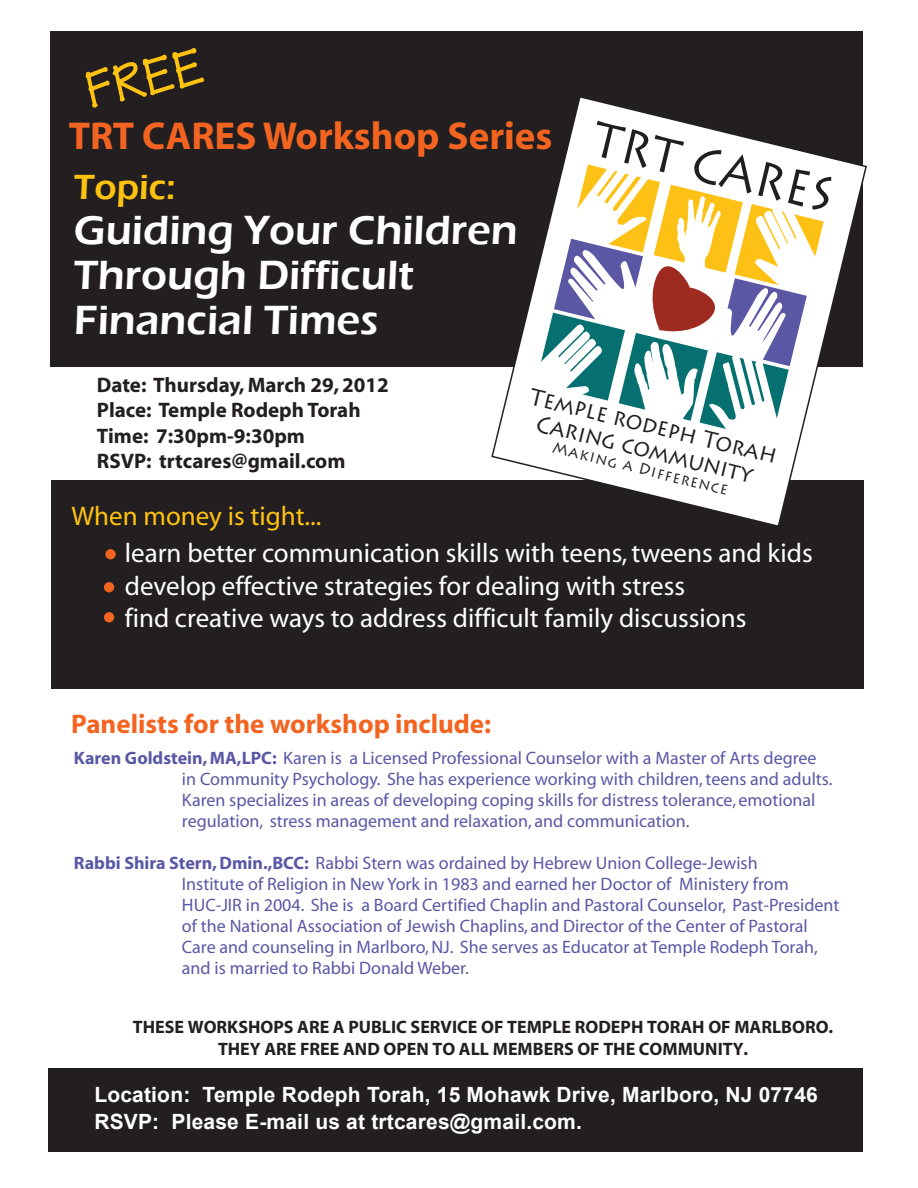
<style>
.page{position:relative;width:918px;height:1188px;background:#fff}
.page>*{position:absolute;margin:0;border:0;box-sizing:border-box;transform-origin:0 0}
.t1{font:54px "Technical Plain";color:#fec210}
.t2{font:49.05px "Lithos Pro";color:#211e1e;scale:.91 1}
.t3{font:600 42px/45px "Eras ITC";color:#fff}
.t4{font:700 39px "Myriad";color:#f36421}
.t5{font:600 36px "Eras ITC";color:#fec210}
.t6{font:27px/32.4px "Myriad";color:#fff}
.t7{font:700 27px "Myriad";color:#f36421}
.t8{font:27px "Myriad";color:#fec210}
.t9{font:23.7px/24.8px "Lithos Pro";color:#211e1e;text-align:center;scale:.91 1}
.t10{font:700 21px/27px "Arial";letter-spacing:.01em;color:#fff}
.t11{font:700 21px/25.5px "Myriad";color:#231f20}
.t12{font:18px/21px "Myriad";color:#5a58a5}
.t13{font:700 18px/22.5px "Myriad";color:#231f20;text-align:center}
.t14{font:15.75px "Lithos Pro";color:#211e1e;scale:.91 1}
.s1{font-weight:700}
</style>
<div class="page">
<div style="left:50px;top:31px;width:813px;height:336px;background:#231f20"></div>
<div style="left:49px;top:1069px;width:814px;height:83px;background:#231f20"></div>
<svg style="left:85px;top:48px;width:119px;height:60px"></svg>
<div style="left:51px;top:480px;width:812px;height:209px;background:#231f20"></div>
<div style="left:105px;top:549px;width:11px;height:10px;background:#f36421;border-radius:50%"></div>
<div style="left:104px;top:612px;width:10px;height:10px;background:#f36421;border-radius:50%"></div>
<div style="left:104px;top:582px;width:10px;height:10px;background:#f36421;border-radius:50%"></div>
<svg style="left:491px;top:97px;width:376px;height:431px"></svg>
<svg style="left:519px;top:157px;width:305px;height:300px"></svg>
<h1 class="t1" style="left:78px;top:59px;width:121px;rotate:-13deg">FREE</h1>
<h3 class="t4" style="left:69px;top:115px;width:485px">TRT CARES Workshop Series</h3>
<h2 class="t2" style="left:601px;top:110px;width:272px;rotate:14deg">TRT CARES</h2>
<h3 class="t5" style="left:74px;top:166px;width:103px">Topic:</h3>
<h3 class="t3" style="left:74px;top:208px;width:445px">Guiding Your Children<br>Through Difficult<br>Financial Times</h3>
<p class="t11" style="left:97px;top:373px;width:293px">Date: Thursday, March 29, 2012<br>Place: Temple Rodeph Torah<br>Time: 7:30pm-9:30pm<br>RSVP: trtcares@gmail.com</p>
<h3 class="t9" style="left:534px;top:383px;width:280px;rotate:14deg">Temple rodeph Torah<br>Caring community</h3>
<p class="t14" style="left:555px;top:438px;width:199px;rotate:14deg">Making a Difference</p>
<h3 class="t8" style="left:72px;top:502px;width:251px">When money is tight...</h3>
<h3 class="t6" style="left:125px;top:538px;width:690px">learn better communication skills with teens, tweens and kids develop effective strategies for dealing with stress<br>find creative ways to address difficult family discussions</h3>
<h3 class="t7" style="left:71px;top:710px;width:422px">Panelists for the workshop include:</h3>
<p class="t12" style="left:182px;top:748px;width:652px;text-indent:-108px"><span class="s1">Karen Goldstein, MA,LPC:</span> Karen is a Licensed Professional Counselor with a Master of Arts degree in Community Psychology. She has experience working with children, teens and adults.<br>Karen specializes in areas of developing coping skills for distress tolerance, emotional regulation, stress management and relaxation, and communication.</p>
<p class="t12" style="left:182px;top:853px;width:659px;text-indent:-108px"><span class="s1">Rabbi Shira Stern, Dmin.,BCC:</span> Rabbi Stern was ordained by Hebrew Union College-Jewish<br>Institute of Religion in New York in 1983 and earned her Doctor of Ministery from HUC-JIR in 2004. She is a Board Certified Chaplin and Pastoral Counselor, Past-President of the National Association of Jewish Chaplins, and Director of the Center of Pastoral Care and counseling in Marlboro, NJ. She serves as Educator at Temple Rodeph Torah, and is married to Rabbi Donald Weber.</p>
<p class="t13" style="left:133px;top:1016px;width:702px">THESE WORKSHOPS ARE A PUBLIC SERVICE OF TEMPLE RODEPH TORAH OF MARLBORO.<br>THEY ARE FREE AND OPEN TO ALL MEMBERS OF THE COMMUNITY.</p>
<p class="t10" style="left:94px;top:1082px;width:725px">Location: Temple Rodeph Torah, 15 Mohawk Drive, Marlboro, NJ 07746<br>RSVP: Please E-mail us at trtcares@gmail.com.</p>
</div>
